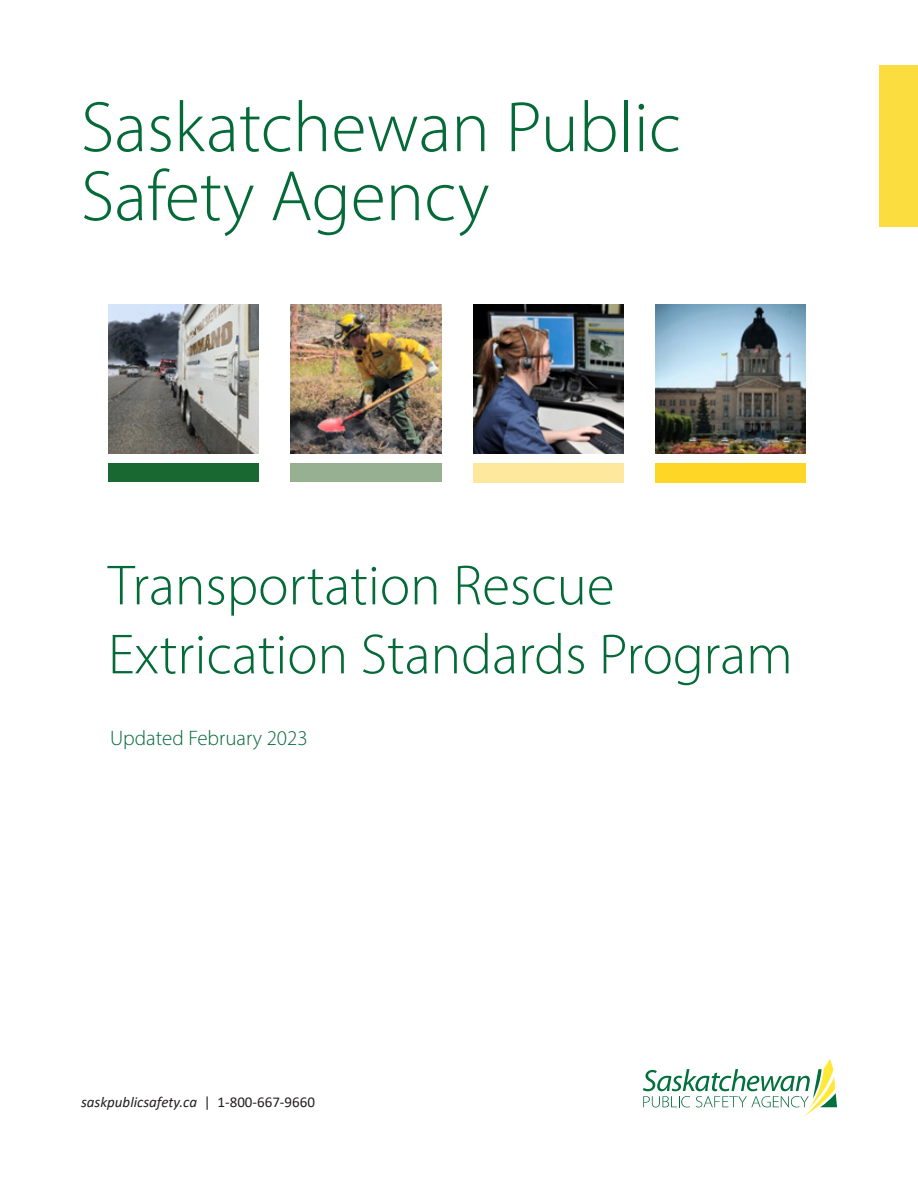
<style>
.page{position:relative;width:918px;height:1188px;background:#fff}
.page>*{position:absolute;margin:0;border:0;box-sizing:border-box;transform-origin:0 0}
.t1{font:300 72px "Myriad Pro";color:#046a38}
.t2{font:300 57px/69px "Myriad Pro";color:#046a38}
.t3{font:300 21px "Myriad Pro";color:#046a38}
.t4{font:italic 15px "Calibri";color:#231f20}
.s1{font-style:normal}
</style>
<div class="page">
<div style="left:879px;top:65px;width:39px;height:162px;background:#fbdd40"></div>
<svg style="left:643px;top:1059px;width:194px;height:57px"></svg>
<div style="left:109px;top:464px;width:149px;height:17px;background:#1a6831"></div>
<div style="left:656px;top:464px;width:149px;height:18px;background:#fed625"></div>
<img style="left:109px;top:304px;width:149px;height:150px">
<img style="left:656px;top:305px;width:149px;height:149px">
<img style="left:474px;top:304px;width:149px;height:150px">
<img style="left:291px;top:305px;width:150px;height:149px">
<p class="t1" style="left:81px;top:84px;width:601px">Saskatchewan Public</p>
<p class="t1" style="left:81px;top:153px;width:410px">Safety Agency</p>
<p class="t2" style="left:108px;top:550px;width:686px">Transportation Rescue<br>Extrication Standards Program</p>
<p class="t3" style="left:110px;top:725px;width:199px">Updated February 2023</p>
<p class="t4" style="left:81px;top:1092px;width:235px">saskpublicsafety.ca <span class="s1">| 1-800-667-9660</span></p>
</div>
